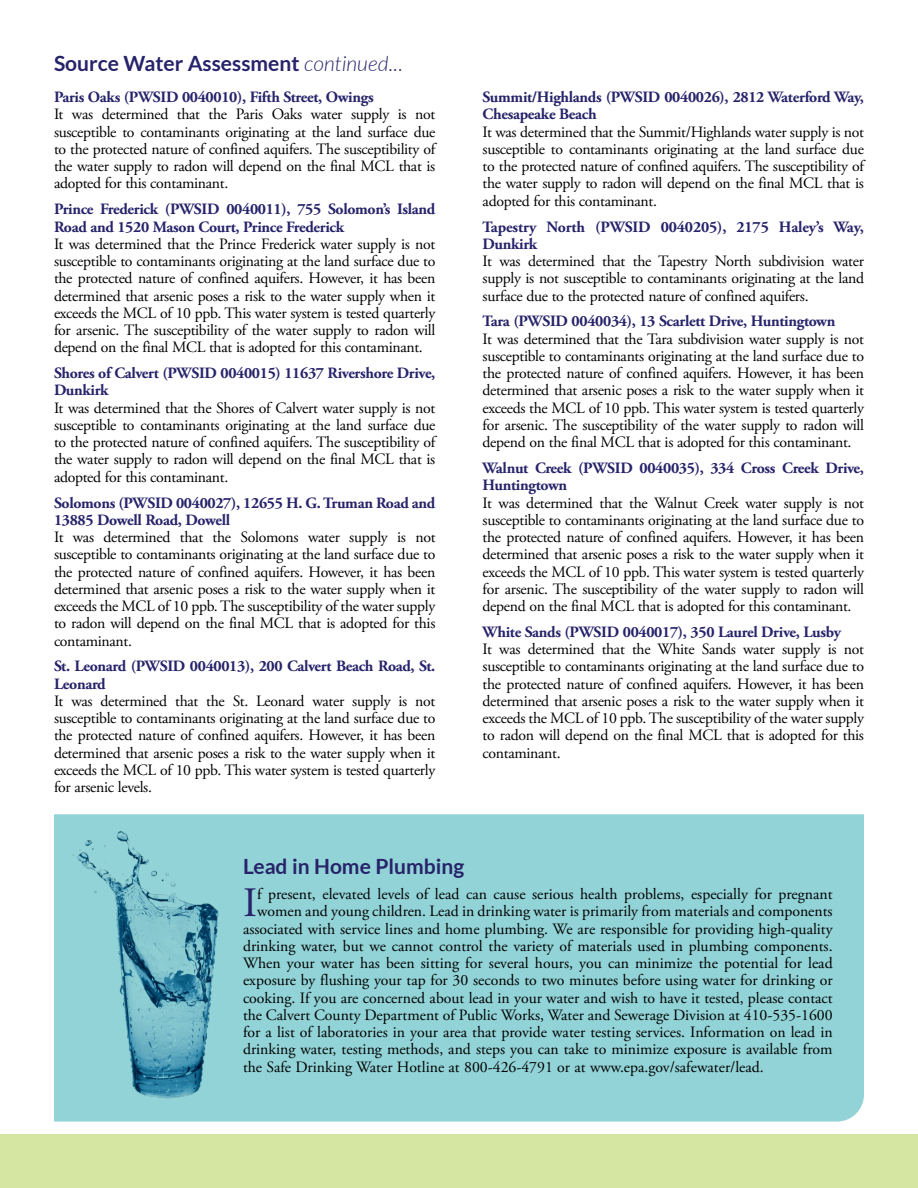
<style>
.page{position:relative;width:918px;height:1188px;background:#fff}
.page>*{position:absolute;margin:0;border:0;box-sizing:border-box;transform-origin:0 0}
.First_Paragraph_23{font:41.7px "Adobe Garamond Pro";color:#27236a}
.Article_Headline-19{font:700 21px "Lato";color:#27236a}
.Article_Head_23_Blue{font:700 21px "Lato";color:#27236a}
.First_Paragraph{font:15.75px/17.2px "Adobe Garamond Pro";letter-spacing:-.02em;color:#000;text-align:justify}
.First_Paragraph_23-2{font:15.75px "Adobe Garamond Pro";color:#000}
.Subheader_23{font:700 15.75px/17.2px "Adobe Garamond Pro";letter-spacing:-.02em;color:#27236a}
.s1{font-weight:300;font-style:italic}
</style>
<div class="page">
<div style="left:0;top:1134px;width:918px;height:54px;background:#d5e6a3"></div>
<div style="left:54px;top:814px;width:810px;height:308px;background:#92d3d7"></div>
<img style="left:66px;top:831px;width:168px;height:274px">
<p class="Article_Headline-19" style="left:54px;top:51px;width:351px">Source Water Assessment <span class="s1">continued...</span></p>
<p class="Subheader_23" style="left:54px;top:89px;width:321px">Paris Oaks (PWSID 0040010), Fifth Street, Owings</p>
<p class="First_Paragraph" style="left:54px;top:106px;width:383px">It was determined that the Paris Oaks water supply is not susceptible to contaminants originating at the land surface due to the protected nature of confined aquifers. The susceptibility of the water supply to radon will depend on the final MCL that is adopted for this contaminant.</p>
<p class="Subheader_23" style="left:54px;top:201px;width:383px">Prince Frederick (PWSID 0040011), 755 Solomon’s Island<br>Road and 1520 Mason Court, Prince Frederick</p>
<p class="First_Paragraph" style="left:54px;top:236px;width:383px">It was determined that the Prince Frederick water supply is not susceptible to contaminants originating at the land surface due to the protected nature of confined aquifers. However, it has been determined that arsenic poses a risk to the water supply when it exceeds the MCL of 10 ppb. This water system is tested quarterly for arsenic. The susceptibility of the water supply to radon will depend on the final MCL that is adopted for this contaminant.</p>
<p class="Subheader_23" style="left:54px;top:365px;width:383px">Shores of Calvert (PWSID 0040015) 11637 Rivershore Drive,<br>Dunkirk</p>
<p class="First_Paragraph" style="left:54px;top:400px;width:383px">It was determined that the Shores of Calvert water supply is not susceptible to contaminants originating at the land surface due to the protected nature of confined aquifers. The susceptibility of the water supply to radon will depend on the final MCL that is adopted for this contaminant.</p>
<p class="Subheader_23" style="left:54px;top:494px;width:383px">Solomons (PWSID 0040027), 12655 H. G. Truman Road and<br>13885 Dowell Road, Dowell</p>
<p class="First_Paragraph" style="left:54px;top:529px;width:383px">It was determined that the Solomons water supply is not susceptible to contaminants originating at the land surface due to the protected nature of confined aquifers. However, it has been determined that arsenic poses a risk to the water supply when it exceeds the MCL of 10 ppb. The susceptibility of the water supply to radon will depend on the final MCL that is adopted for this contaminant.</p>
<p class="Subheader_23" style="left:54px;top:658px;width:383px">St. Leonard (PWSID 0040013), 200 Calvert Beach Road, St.<br>Leonard</p>
<p class="First_Paragraph" style="left:54px;top:693px;width:383px">It was determined that the St. Leonard water supply is not susceptible to contaminants originating at the land surface due to the protected nature of confined aquifers. However, it has been determined that arsenic poses a risk to the water supply when it exceeds the MCL of 10 ppb. This water system is tested quarterly for arsenic levels.</p>
<p class="Subheader_23" style="left:483px;top:89px;width:383px">Summit/Highlands (PWSID 0040026), 2812 Waterford Way,<br>Chesapeake Beach</p>
<p class="First_Paragraph" style="left:483px;top:124px;width:383px">It was determined that the Summit/Highlands water supply is not susceptible to contaminants originating at the land surface due to the protected nature of confined aquifers. The susceptibility of the water supply to radon will depend on the final MCL that is adopted for this contaminant.</p>
<p class="Subheader_23" style="left:483px;top:218px;width:383px">Tapestry North (PWSID 0040205), 2175 Haley’s Way,<br>Dunkirk</p>
<p class="First_Paragraph" style="left:483px;top:253px;width:383px">It was determined that the Tapestry North subdivision water supply is not susceptible to contaminants originating at the land surface due to the protected nature of confined aquifers.</p>
<p class="Subheader_23" style="left:483px;top:313px;width:354px">Tara (PWSID 0040034), 13 Scarlett Drive, Huntingtown</p>
<p class="First_Paragraph" style="left:483px;top:331px;width:383px">It was determined that the Tara subdivision water supply is not susceptible to contaminants originating at the land surface due to the protected nature of confined aquifers. However, it has been determined that arsenic poses a risk to the water supply when it exceeds the MCL of 10 ppb. This water system is tested quarterly for arsenic. The susceptibility of the water supply to radon will depend on the final MCL that is adopted for this contaminant.</p>
<p class="Subheader_23" style="left:483px;top:460px;width:383px">Walnut Creek (PWSID 0040035), 334 Cross Creek Drive,<br>Huntingtown</p>
<p class="First_Paragraph" style="left:483px;top:494px;width:383px">It was determined that the Walnut Creek water supply is not susceptible to contaminants originating at the land surface due to the protected nature of confined aquifers. However, it has been determined that arsenic poses a risk to the water supply when it exceeds the MCL of 10 ppb. This water system is tested quarterly for arsenic. The susceptibility of the water supply to radon will depend on the final MCL that is adopted for this contaminant.</p>
<p class="Subheader_23" style="left:483px;top:624px;width:360px">White Sands (PWSID 0040017), 350 Laurel Drive, Lusby</p>
<p class="First_Paragraph" style="left:483px;top:641px;width:383px">It was determined that the White Sands water supply is not susceptible to contaminants originating at the land surface due to the protected nature of confined aquifers. However, it has been determined that arsenic poses a risk to the water supply when it exceeds the MCL of 10 ppb. The susceptibility of the water supply to radon will depend on the final MCL that is adopted for this contaminant.</p>
<p class="Article_Head_23_Blue" style="left:243px;top:855px;width:223px">Lead in Home Plumbing</p>
<p class="First_Paragraph_23" style="left:243px;top:878px;width:16px">I</p>
<p class="First_Paragraph_23-2" style="left:257px;top:885px;width:577px">f present, elevated levels of lead can cause serious health problems, especially for pregnant</p>
<p class="First_Paragraph_23-2" style="left:257px;top:902px;width:577px">women and young children. Lead in drinking water is primarily from materials and components</p>
<p class="First_Paragraph_23-2" style="left:243px;top:919px;width:591px">associated with service lines and home plumbing. We are responsible for providing high-quality</p>
<p class="First_Paragraph_23-2" style="left:243px;top:936px;width:591px">drinking water, but we cannot control the variety of materials used in plumbing components.</p>
<p class="First_Paragraph_23-2" style="left:243px;top:954px;width:591px">When your water has been sitting for several hours, you can minimize the potential for lead</p>
<p class="First_Paragraph_23-2" style="left:243px;top:971px;width:591px">exposure by flushing your tap for 30 seconds to two minutes before using water for drinking or</p>
<p class="First_Paragraph_23-2" style="left:243px;top:988px;width:591px">cooking. If you are concerned about lead in your water and wish to have it tested, please contact</p>
<p class="First_Paragraph_23-2" style="left:243px;top:1005px;width:591px">the Calvert County Department of Public Works, Water and Sewerage Division at 410-535-1600</p>
<p class="First_Paragraph_23-2" style="left:243px;top:1023px;width:591px">for a list of laboratories in your area that provide water testing services. Information on lead in</p>
<p class="First_Paragraph_23-2" style="left:243px;top:1040px;width:591px">drinking water, testing methods, and steps you can take to minimize exposure is available from</p>
<p class="First_Paragraph_23-2" style="left:243px;top:1057px;width:522px">the Safe Drinking Water Hotline at 800-426-4791 or at www.epa.gov/safewater/lead.</p>
</div>
